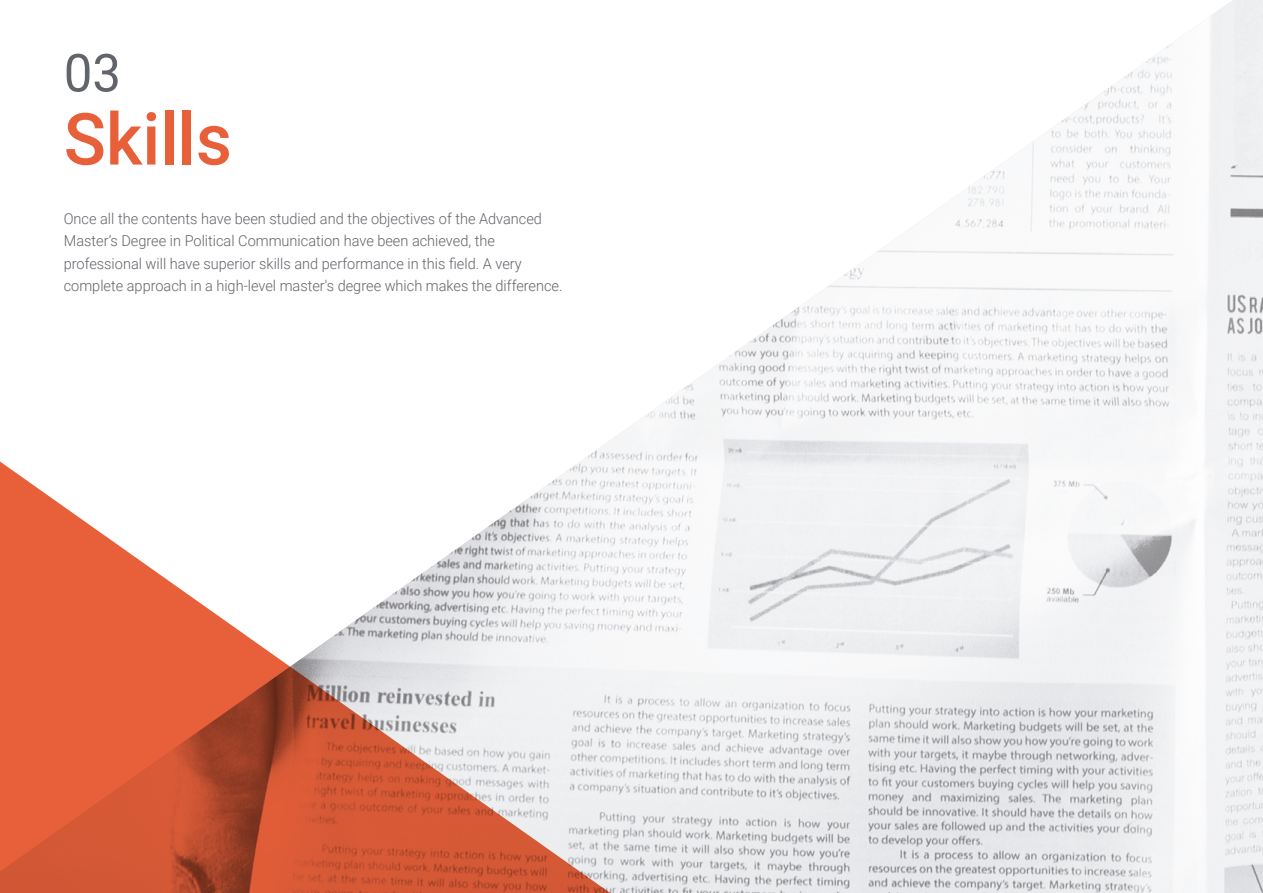
<style>
.page{position:relative;width:1263px;height:893px;background:#fff}
.page>*{position:absolute;margin:0;border:0;box-sizing:border-box;transform-origin:0 0}
.t1{font:500 72px "Roboto";color:#e7603a}
.t2{font:52.5px "Roboto";color:#61646a}
.t3{font:300 15px/22.5px "Roboto";color:#61646a}
</style>
<div class="page">
<img style="left:603px;top:0;width:660px;height:893px">
<svg style="left:0;top:446px;width:640px;height:447px"></svg>
<h2 class="t2" style="left:64px;top:36px;width:59px">03</h2>
<h1 class="t1" style="left:64px;top:89px;width:170px">Skills</h1>
<p class="t3" style="left:64px;top:207px;width:500px">Once all the contents have been studied and the objectives of the Advanced Master’s Degree in Political Communication have been achieved, the professional will have superior skills and performance in this field. A very complete approach in a high-level master's degree which makes the difference.</p>
</div>
